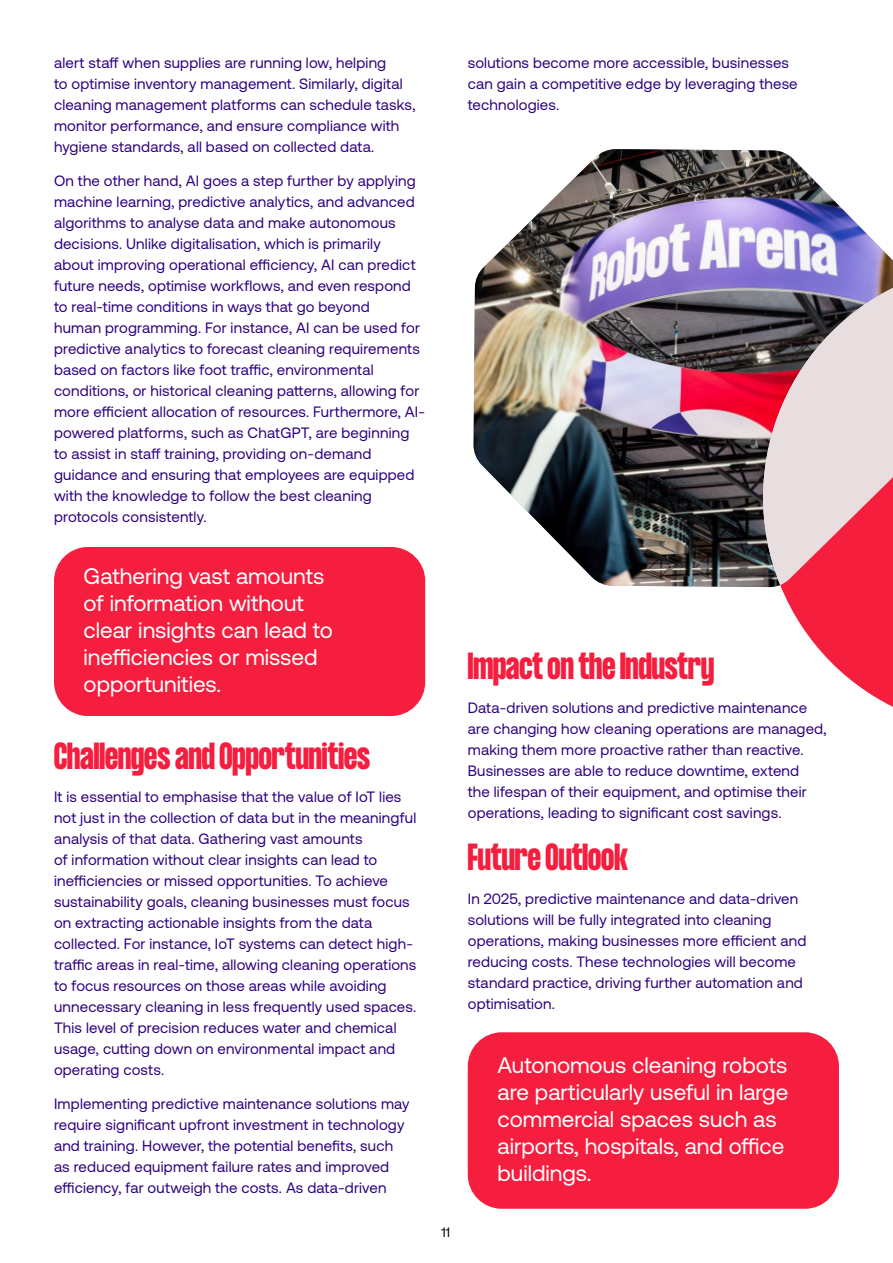
<style>
.page{position:relative;width:893px;height:1263px;background:#fff}
.page>*{position:absolute;margin:0;border:0;box-sizing:border-box;transform-origin:0 0}
.t1{font:700 33px "Formula Condensed";color:#f51e3e}
.t2{font:22.5px/27px "Aeonik";color:#fff}
.t3{font:15px/21px "Aeonik";letter-spacing:.015em;color:#2e007d}
.t4{font:13.5px "Aeonik";color:#000}
</style>
<div class="page">
<div style="left:54px;top:547px;width:371px;height:169px;background:#f51e3e;border-radius:34px"></div>
<div style="left:468px;top:1032px;width:371px;height:177px;background:#f51e3e;border-radius:34px"></div>
<img style="left:473px;top:149px;width:392px;height:438px">
<svg style="left:732px;top:280px;width:48px;height:305px;background:#7f5762"></svg>
<svg style="left:780px;top:232px;width:113px;height:475px;background:#d797a8"></svg>
<p class="t3" style="left:54px;top:52px;width:363px">alert staff when supplies are running low, helping<br>to optimise inventory management. Similarly, digital cleaning management platforms can schedule tasks, monitor performance, and ensure compliance with hygiene standards, all based on collected data.</p>
<p class="t3" style="left:54px;top:170px;width:373px">On the other hand, AI goes a step further by applying machine learning, predictive analytics, and advanced algorithms to analyse data and make autonomous decisions. Unlike digitalisation, which is primarily<br>about improving operational efficiency, AI can predict future needs, optimise workflows, and even respond to real-time conditions in ways that go beyond<br>human programming. For instance, AI can be used for predictive analytics to forecast cleaning requirements based on factors like foot traffic, environmental conditions, or historical cleaning patterns, allowing for more efficient allocation of resources. Furthermore, AI&shy;powered platforms, such as ChatGPT, are beginning to assist in staff training, providing on-demand guidance and ensuring that employees are equipped with the knowledge to follow the best cleaning protocols consistently.</p>
<h2 class="t2" style="left:84px;top:562px;width:251px">Gathering vast amounts of information without clear insights can lead to inefficiencies or missed opportunities.</h2>
<h1 class="t1" style="left:54px;top:736px;width:318px">Challenges and Opportunities</h1>
<p class="t3" style="left:54px;top:787px;width:364px">It is essential to emphasise that the value of IoT lies not just in the collection of data but in the meaningful analysis of that data. Gathering vast amounts<br>of information without clear insights can lead to inefficiencies or missed opportunities. To achieve sustainability goals, cleaning businesses must focus on extracting actionable insights from the data collected. For instance, IoT systems can detect high&shy;traffic areas in real-time, allowing cleaning operations to focus resources on those areas while avoiding unnecessary cleaning in less frequently used spaces.<br>This level of precision reduces water and chemical usage, cutting down on environmental impact and operating costs.</p>
<p class="t3" style="left:54px;top:1093px;width:357px">Implementing predictive maintenance solutions may require significant upfront investment in technology and training. However, the potential benefits, such as reduced equipment failure rates and improved efficiency, far outweigh the costs. As data-driven</p>
<p class="t4" style="left:442px;top:1225px;width:10px">11</p>
<p class="t3" style="left:468px;top:52px;width:331px">solutions become more accessible, businesses can gain a competitive edge by leveraging these technologies.</p>
<h1 class="t1" style="left:468px;top:647px;width:248px">Impact on the Industry</h1>
<p class="t3" style="left:468px;top:697px;width:360px">Data-driven solutions and predictive maintenance are changing how cleaning operations are managed, making them more proactive rather than reactive.<br>Businesses are able to reduce downtime, extend<br>the lifespan of their equipment, and optimise their operations, leading to significant cost savings.</p>
<h1 class="t1" style="left:468px;top:837px;width:162px">Future Outlook</h1>
<p class="t3" style="left:468px;top:888px;width:340px">In 2025, predictive maintenance and data-driven solutions will be fully integrated into cleaning operations, making businesses more efficient and reducing costs. These technologies will become standard practice, driving further automation and optimisation.</p>
<h2 class="t2" style="left:497px;top:1052px;width:292px">Autonomous cleaning robots are particularly useful in large commercial spaces such as airports, hospitals, and office buildings.</h2>
</div>
